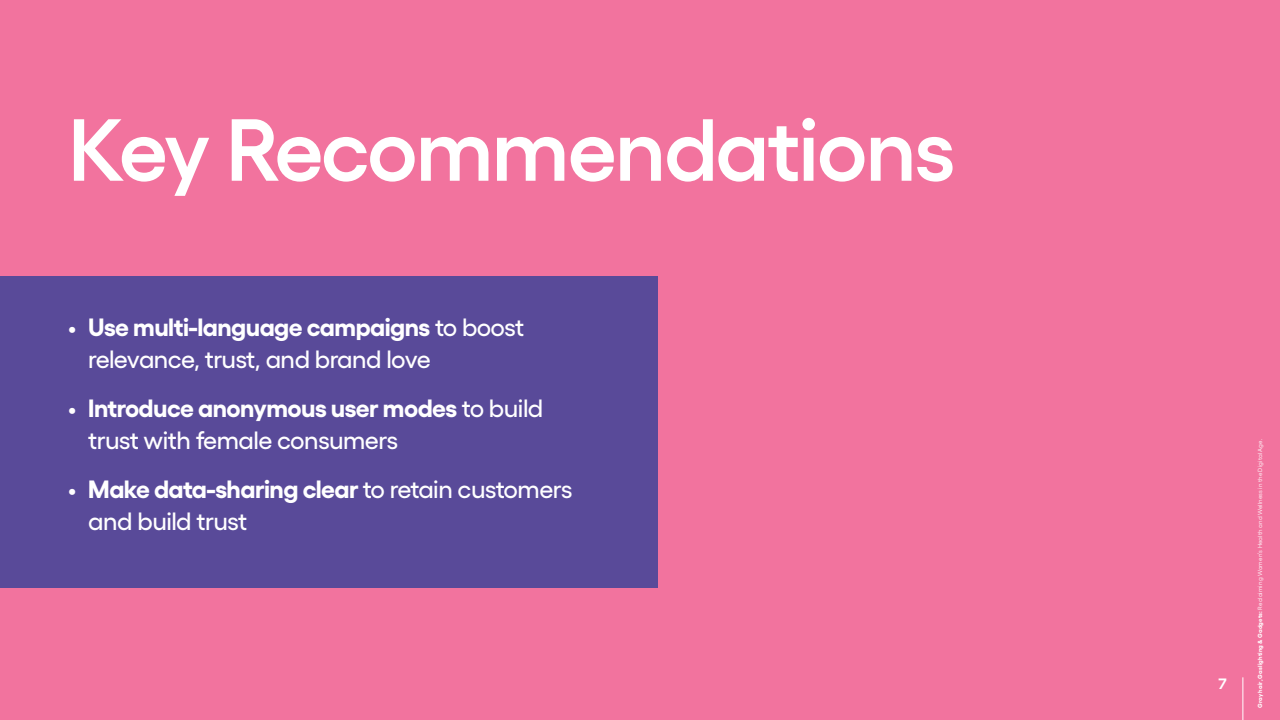
<style>
.page{position:relative;width:1280px;height:720px;background:#f2739e}
.page>*{position:absolute;margin:0;border:0;box-sizing:border-box;transform-origin:0 0}
.Key_Recco_heading{font:600 87.9px "Gellix";letter-spacing:-.02em;color:#fff}
.t1{font:500 25px/32px "Gellix";letter-spacing:-.02em;color:#fff}
.t2{font:700 15px "Urbanist";color:#fff}
.t3{font:6px "Gellix";letter-spacing:.025em;color:#fff}
.s1{font-weight:700}
</style>
<div class="page">
<div style="left:0;top:276px;width:658px;height:312px;background:#594a99"></div>
<hr style="left:1242px;top:677px;width:1px;height:43px;background:#fff">
<p class="Key_Recco_heading" style="left:68px;top:81px;width:889px">Key Recommendations</p>
<p class="t1" style="left:88px;top:309px;width:437px;text-indent:-20px">• <span class="s1">Use multi-language campaigns</span> to boost relevance, trust, and brand love</p>
<p class="t1" style="left:88px;top:390px;width:456px;text-indent:-20px">• <span class="s1">Introduce anonymous user modes</span> to build trust with female consumers</p>
<p class="t1" style="left:88px;top:471px;width:486px;text-indent:-20px">• <span class="s1">Make data-sharing clear</span> to retain customers and build trust</p>
<p class="t2" style="left:1218px;top:673px;width:10px">7</p>
<p class="t3" style="left:1256px;top:708px;width:271px;rotate:-90deg"><span class="s1">Gray hair, Gaslighting &amp; Gadgets:</span> Reclaiming Women’s Health and Wellness in the Digital Age.</p>
</div>
